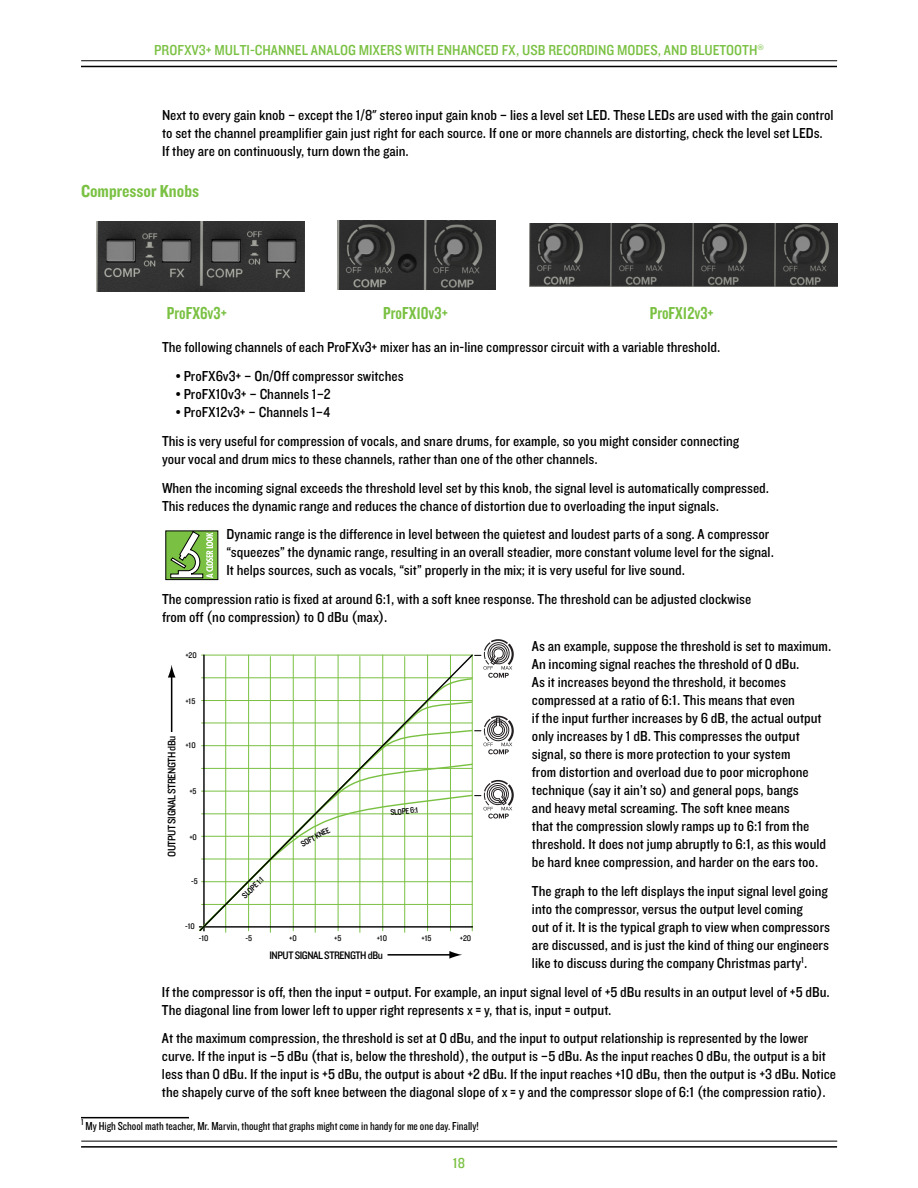
<style>
.page{position:relative;width:918px;height:1188px;background:#fff}
.page>*{position:absolute;margin:0;border:0;box-sizing:border-box;transform-origin:0 0}
.t1{font:18px "Knockout 49 Liteweight";color:#7ac143}
.t2{font:18px "Knockout 50 Welterweight";color:#7ac143}
.t3{font:15px/18px "Knockout 30 Junior Welterwt";color:#000}
.t4{font:15px "Knockout 30 Junior Welterwt";color:#7ac143}
.t5{font:12px "Knockout 29 Junior Ltweight";color:#000}
.t6{font:11.25px "Knockout 30 Junior Welterwt";letter-spacing:-.04em;color:#000}
.t7{font:8.4px "Knockout 30 Junior Welterwt";letter-spacing:-.005em;color:#000}
</style>
<div class="page">
<hr style="left:81px;top:66px;width:756px;height:1px;background:#000">
<hr style="left:81px;top:60px;width:756px;height:1px;background:#000">
<hr style="left:81px;top:1146px;width:756px;height:2px;background:#000">
<hr style="left:81px;top:1141px;width:756px;height:1px;background:#000">
<hr style="left:81px;top:1117px;width:108px;height:1px;background:#000">
<img style="left:97px;top:222px;width:207px;height:69px">
<img style="left:338px;top:221px;width:158px;height:69px">
<img style="left:529px;top:224px;width:308px;height:62px">
<svg style="left:165px;top:530px;width:54px;height:50px"></svg>
<hr style="left:388px;top:954px;width:64px;height:2px;background:#000">
<svg style="left:449px;top:951px;width:13px;height:8px"></svg>
<hr style="left:171px;top:675px;width:1px;height:57px;background:#000">
<svg style="left:168px;top:665px;width:8px;height:13px"></svg>
<svg style="left:474px;top:715px;width:40px;height:39px"></svg>
<svg style="left:474px;top:639px;width:40px;height:39px"></svg>
<svg style="left:474px;top:779px;width:40px;height:40px"></svg>
<svg style="left:198px;top:654px;width:275px;height:278px"></svg>
<p class="t4" style="left:154px;top:40px;width:611px">PROFXV3+ MULTI-CHANNEL ANALOG MIXERS WITH ENHANCED FX, USB RECORDING MODES, AND BLUETOOTH®</p>
<p class="t3" style="left:162px;top:105px;width:673px">Next to every gain knob – except the 1/8" stereo input gain knob – lies a level set LED. These LEDs are used with the gain control to set the channel preamplifier gain just right for each source. If one or more channels are distorting, check the level set LEDs.<br>If they are on continuously, turn down the gain.</p>
<p class="t2" style="left:81px;top:180px;width:120px">Compressor Knobs</p>
<p class="t1" style="left:167px;top:302px;width:61px">ProFX6v3+</p>
<p class="t1" style="left:383px;top:302px;width:66px">ProFX10v3+</p>
<p class="t1" style="left:650px;top:302px;width:65px">ProFX12v3+</p>
<p class="t3" style="left:162px;top:338px;width:560px">The following channels of each ProFXv3+ mixer has an in-line compressor circuit with a variable threshold.</p>
<p class="t3" style="left:176px;top:366px;width:229px">• ProFX6v3+ – On/Off compressor switches</p>
<p class="t3" style="left:176px;top:384px;width:156px">• ProFX10v3+ – Channels 1–2</p>
<p class="t3" style="left:162px;top:397px;width:579px;line-height:28.8px;text-indent:14px">• ProFX12v3+ – Channels 1–4<br>This is very useful for compression of vocals, and snare drums, for example, so you might consider connecting</p>
<p class="t3" style="left:162px;top:444px;width:609px;line-height:28.8px">your vocal and drum mics to these channels, rather than one of the other channels.<br>When the incoming signal exceeds the threshold level set by this knob, the signal level is automatically compressed.</p>
<p class="t3" style="left:226px;top:491px;width:545px;line-height:28.8px;text-indent:-64px">This reduces the dynamic range and reduces the chance of distortion due to overloading the input signals.<br>Dynamic range is the difference in level between the quietest and loudest parts of a song. A compressor</p>
<p class="t3" style="left:226px;top:543px;width:549px">“squeezes” the dynamic range, resulting in an overall steadier, more constant volume level for the signal.<br>It helps sources, such as vocals, “sit” properly in the mix; it is very useful for live sound.</p>
<p class="t3" style="left:162px;top:590px;width:591px">The compression ratio is fixed at around 6:1, with a soft knee response. The threshold can be adjusted clockwise from off (no compression) to 0 dBu (max).</p>
<p class="t3" style="left:532px;top:636px;width:301px">As an example, suppose the threshold is set to maximum.<br>An incoming signal reaches the threshold of 0 dBu.<br>As it increases beyond the threshold, it becomes compressed at a ratio of 6:1. This means that even<br>if the input further increases by 6 dB, the actual output only increases by 1 dB. This compresses the output signal, so there is more protection to your system<br>from distortion and overload due to poor microphone technique (say it ain’t so) and general pops, bangs<br>and heavy metal screaming. The soft knee means<br>that the compression slowly ramps up to 6:1 from the threshold. It does not jump abruptly to 6:1, as this would be hard knee compression, and harder on the ears too.</p>
<p class="t3" style="left:532px;top:881px;width:300px">The graph to the left displays the input signal level going into the compressor, versus the output level coming<br>out of it. It is the typical graph to view when compressors are discussed, and is just the kind of thing our engineers like to discuss during the company Christmas party<sup>1</sup>.</p>
<p class="t3" style="left:162px;top:982px;width:669px">If the compressor is off, then the input = output. For example, an input signal level of +5 dBu results in an output level of +5 dBu.<br>The diagonal line from lower left to upper right represents x = y, that is, input = output.</p>
<p class="t3" style="left:162px;top:1029px;width:676px">At the maximum compression, the threshold is set at 0 dBu, and the input to output relationship is represented by the lower curve. If the input is –5 dBu (that is, below the threshold), the output is –5 dBu. As the input reaches 0 dBu, the output is a bit less than 0 dBu. If the input is +5 dBu, the output is about +2 dBu. If the input reaches +10 dBu, then the output is +3 dBu. Notice the shapely curve of the soft knee between the diagonal slope of x = y and the compressor slope of 6:1 (the compression ratio).</p>
<p class="t5" style="left:81px;top:1118px;width:399px"><sup>1</sup> My High School math teacher, Mr. Marvin, thought that graphs might come in handy for me one day. Finally!</p>
<p class="t7" style="left:185px;top:649px;width:13px">+20</p>
<p class="t7" style="left:185px;top:695px;width:11px">+15</p>
<p class="t6" style="left:164px;top:857px;width:123px;rotate:-90deg">OUTPUT SIGNAL STRENGTH dBu</p>
<p class="t7" style="left:185px;top:740px;width:12px">+10</p>
<p class="t7" style="left:189px;top:786px;width:9px">+5</p>
<p class="t7" style="left:390px;top:807px;width:30px;rotate:-7deg">SLOPE 6:1</p>
<p class="t7" style="left:299px;top:840px;width:33px;rotate:-29deg">SOFT KNEE</p>
<p class="t7" style="left:189px;top:831px;width:9px">+0</p>
<p class="t7" style="left:239px;top:892px;width:28px;rotate:-43deg">SLOPE 1:1</p>
<p class="t7" style="left:191px;top:875px;width:8px">-5</p>
<p class="t7" style="left:185px;top:921px;width:11px">-10</p>
<p class="t7" style="left:199px;top:933px;width:11px">-10</p>
<p class="t7" style="left:246px;top:933px;width:8px">-5</p>
<p class="t7" style="left:289px;top:933px;width:9px">+0</p>
<p class="t7" style="left:460px;top:933px;width:13px">+20</p>
<p class="t7" style="left:334px;top:933px;width:9px">+5</p>
<p class="t7" style="left:377px;top:933px;width:12px">+10</p>
<p class="t7" style="left:422px;top:933px;width:11px">+15</p>
<p class="t6" style="left:269px;top:947px;width:115px">INPUT SIGNAL STRENGTH dBu</p>
<p class="t4" style="left:453px;top:1153px;width:14px">18</p>
</div>
